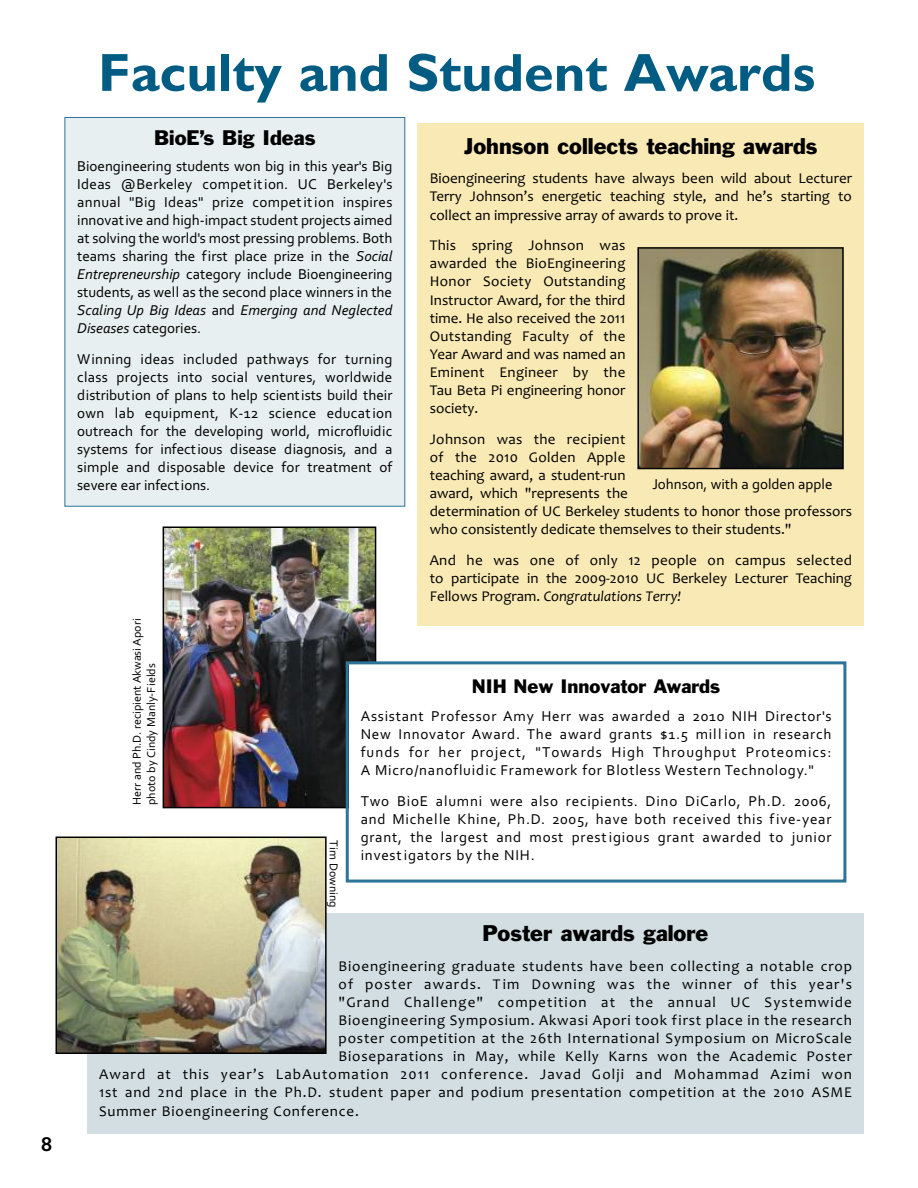
<style>
.page{position:relative;width:918px;height:1188px;background:#fff}
.page>*{position:absolute;margin:0;border:0;box-sizing:border-box;transform-origin:0 0}
.t1{font:700 54px "Gill Sans";color:#005c83}
.t2{font:21px "Franklin Gothic";color:#000}
.t3{font:700 21px "Corbel";color:#000}
.t4{font:19.5px "Franklin Gothic";color:#000}
.t5{font:18px "Franklin Gothic";color:#000}
.t6{font:15px/18px "Corbel";letter-spacing:.01em;color:#000;text-align:justify}
.t7{font:15px/18px "Candara";letter-spacing:.055em;color:#000;text-align:justify}
.t8{font:15px/18px "Candara";color:#000}
.t9{font:15px "Candara";letter-spacing:.075em;color:#000}
.t10{font:12px/14.4px "Corbel";color:#000}
.s1{font-style:italic}
</style>
<div class="page">
<div style="left:65px;top:118px;width:339px;height:388px;background:#e8eff0"></div>
<div style="left:64px;top:117px;width:341px;height:390px;border:1px solid #2c7498"></div>
<img style="left:166px;top:529px;width:207px;height:276px">
<div style="left:163px;top:526px;width:213px;height:282px;border:2px solid #000"></div>
<div style="left:418px;top:123px;width:446px;height:502px;background:#f9e9b4"></div>
<img style="left:640px;top:250px;width:201px;height:216px">
<div style="left:637px;top:247px;width:207px;height:222px;border:2px solid #000"></div>
<div style="left:349px;top:664px;width:494px;height:216px;background:#fff"></div>
<div style="left:346px;top:661px;width:500px;height:222px;border:3px solid #2c7498"></div>
<div style="left:87px;top:913px;width:777px;height:221px;background:#d2dee1"></div>
<img style="left:59px;top:840px;width:265px;height:211px">
<div style="left:56px;top:837px;width:271px;height:217px;border:2px solid #000"></div>
<h2 class="t3" style="left:41px;top:1132px;width:13px">8</h2>
<h1 class="t1" style="left:98px;top:41px;width:719px">Faculty and Student Awards</h1>
<h3 class="t4" style="left:154px;top:130px;width:163px">BioE’s Big Ideas</h3>
<p class="t6" style="left:77px;top:156px;width:317px">Bioengineering students won big in this year's Big Ideas @Berkeley competition. UC Berkeley's annual "Big Ideas" prize competition inspires innovative and high-impact student projects aimed at solving the world's most pressing problems. Both teams sharing the first place prize in the <span class="s1">Social Entrepreneurship</span> category include Bioengineering students, as well as the second place winners in the <span class="s1">Scaling Up Big Ideas</span> and <span class="s1">Emerging and Neglected Diseases</span> categories.</p>
<p class="t6" style="left:77px;top:349px;width:317px">Winning ideas included pathways for turning class projects into social ventures, worldwide distribution of plans to help scientists build their own lab equipment, K-12 science education outreach for the developing world, microfluidic systems for infectious disease diagnosis, and a simple and disposable device for treatment of severe ear infections.</p>
<h2 class="t2" style="left:464px;top:138px;width:355px">Johnson collects teaching awards</h2>
<p class="t7" style="left:430px;top:169px;width:424px">Bioengineering students have always been wild about Lecturer Terry Johnson’s energetic teaching style, and he’s starting to collect an impressive array of awards to prove it.</p>
<p class="t7" style="left:430px;top:236px;width:197px">This spring Johnson was awarded the BioEngineering Honor Society Outstanding Instructor Award, for the third time. He also received the 2011<br>Outstanding Faculty of the Year Award and was named an Eminent Engineer by the Tau Beta Pi engineering honor society.</p>
<p class="t8" style="left:430px;top:429px;width:424px">Johnson was the recipient<br>of the 2010 Golden Apple<br>teaching award, a student-run<br>award, which "represents the<br>determination of UC Berkeley students to honor those professors who consistently dedicate themselves to their students."</p>
<p class="t7" style="left:430px;top:550px;width:424px">And he was one of only 12 people on campus selected to participate in the 2009-2010 UC Berkeley Lecturer Teaching Fellows Program. <span class="s1">Congratulations Terry!</span></p>
<p class="t6" style="left:652px;top:475px;width:182px">Johnson, with a golden apple</p>
<p class="t10" style="left:130px;top:805px;width:188px;rotate:-90deg">Herr and Ph.D. recipient Akwasi Apori photo by Cindy Manly-Fields</p>
<p class="t10" style="left:341px;top:840px;width:69px;rotate:90deg">Tim Downing</p>
<p class="t5" style="left:472px;top:679px;width:250px">NIH New Innovator Awards</p>
<p class="t6" style="left:361px;top:706px;width:472px">Assistant Professor Amy Herr was awarded a 2010 NIH Director's New Innovator Award. The award grants $1.5 mill ion in research funds for her project, "Towards High Throughput Proteomics:<br>A Micro/nanofluidic Framework for Blotless Western Technology."</p>
<p class="t6" style="left:361px;top:791px;width:472px">Two BioE alumni were also recipients. Dino DiCarlo, Ph.D. 2006, and Michelle Khine, Ph.D. 2005, have both received this five-year grant, the largest and most prestigious grant awarded to junior investigators by the NIH.</p>
<h2 class="t2" style="left:482px;top:925px;width:227px">Poster awards galore</h2>
<p class="t7" style="left:339px;top:957px;width:515px">Bioengineering graduate students have been collecting a notable crop</p>
<p class="t9" style="left:339px;top:975px;width:515px">of poster awards. Tim Downing was the winner of this year's</p>
<p class="t9" style="left:339px;top:993px;width:515px">"Grand Challenge" competition at the annual UC Systemwide</p>
<p class="t7" style="left:339px;top:1011px;width:515px">Bioengineering Symposium. Akwasi Apori took first place in the research</p>
<p class="t7" style="left:339px;top:1029px;width:515px">poster competition at the 26th International Symposium on MicroScale</p>
<p class="t7" style="left:339px;top:1047px;width:515px">Bioseparations in May, while Kelly Karns won the Academic Poster</p>
<p class="t9" style="left:99px;top:1065px;width:754px">Award at this year’s LabAutomation 2011 conference. Javad Golji and Mohammad Azimi won</p>
<p class="t7" style="left:99px;top:1083px;width:754px">1st and 2nd place in the Ph.D. student paper and podium presentation competition at the 2010 ASME</p>
<p class="t7" style="left:99px;top:1101px;width:261px">Summer Bioengineering Conference.</p>
</div>
